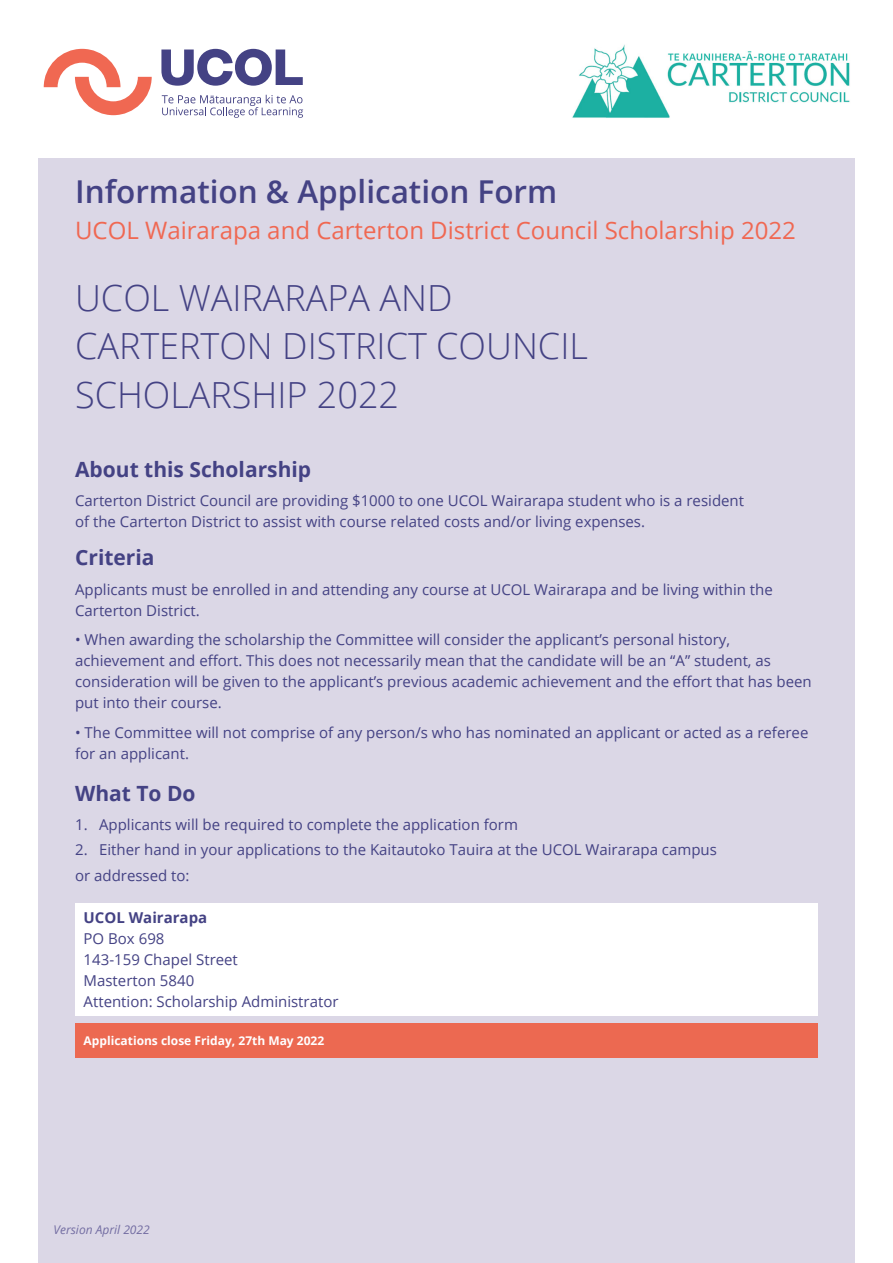
<style>
.page{position:relative;width:893px;height:1263px;background:#fff}
.page>*{position:absolute;margin:0;border:0;box-sizing:border-box;transform-origin:0 0}
.t1{font:300 36px "Open Sans";color:#444284}
.t2{font:600 31.5px "Open Sans";color:#444284}
.t3{font:24px "Open Sans";color:#f06852}
.Writing-bold{font:700 21px "Open Sans";color:#444284}
.Writing-bold-2{font:15px/21px "Open Sans";color:#444284}
.Writing{font:15px/21px "Open Sans";color:#444284}
.Writing-bold-3{font:700 12px "Open Sans";color:#fff}
.Writing-italic{font:italic 12px "Open Sans";color:#736da2}
.s1{font-weight:700}
</style>
<div class="page">
<div style="left:38px;top:159px;width:817px;height:1104px;background:#dbd7e6"></div>
<svg style="left:161px;top:49px;width:142px;height:37px"></svg>
<svg style="left:44px;top:49px;width:108px;height:66px"></svg>
<svg style="left:162px;top:95px;width:141px;height:23px"></svg>
<div style="left:75px;top:903px;width:742px;height:112px;background:#fff"></div>
<div style="left:75px;top:1023px;width:742px;height:35px;background:#ec6951"></div>
<img style="left:572px;top:44px;width:278px;height:74px">
<p class="t2" style="left:75px;top:170px;width:484px">Information &amp; Application Form</p>
<p class="t3" style="left:75px;top:213px;width:722px">UCOL Wairarapa and Carterton District Council Scholarship 2022</p>
<p class="t1" style="left:75px;top:273px;width:379px">UCOL WAIRARAPA AND</p>
<p class="t1" style="left:75px;top:322px;width:514px">CARTERTON DISTRICT COUNCIL</p>
<p class="t1" style="left:75px;top:370px;width:326px">SCHOLARSHIP 2022</p>
<p class="Writing-bold" style="left:75px;top:454px;width:238px">About this Scholarship</p>
<p class="Writing" style="left:75px;top:490px;width:670px">Carterton District Council are providing $1000 to one UCOL Wairarapa student who is a resident of the Carterton District to assist with course related costs and/or living expenses.</p>
<p class="Writing-bold" style="left:75px;top:543px;width:81px">Criteria</p>
<p class="Writing-bold-2" style="left:75px;top:579px;width:699px">Applicants must be enrolled in and attending any course at UCOL Wairarapa and be living within the<br>Carterton District.</p>
<p class="Writing-bold-2" style="left:75px;top:629px;width:738px">• When awarding the scholarship the Committee will consider the applicant’s personal history, achievement and effort. This does not necessarily mean that the candidate will be an “A” student, as consideration will be given to the applicant’s previous academic achievement and the effort that has been put into their course.</p>
<p class="Writing-bold-2" style="left:75px;top:722px;width:735px">• The Committee will not comprise of any person/s who has nominated an applicant or acted as a referee for an applicant.</p>
<p class="Writing-bold" style="left:75px;top:778px;width:122px">What To Do</p>
<p class="Writing" style="left:75px;top:814px;width:444px">1. Applicants will be required to complete the application form</p>
<p class="Writing" style="left:75px;top:839px;width:643px">2. Either hand in your applications to the Kaitautoko Tauira at the UCOL Wairarapa campus</p>
<p class="Writing" style="left:75px;top:864px;width:116px">or addressed to:</p>
<p class="Writing" style="left:84px;top:907px;width:256px"><span class="s1">UCOL Wairarapa<br></span>PO Box 698<br>143-159 Chapel Street<br>Masterton 5840<br>Attention: Scholarship Administrator</p>
<p class="Writing-bold-3" style="left:84px;top:1032px;width:242px">Applications close Friday, 27th May 2022</p>
<p class="Writing-italic" style="left:54px;top:1221px;width:98px">Version April 2022</p>
</div>
